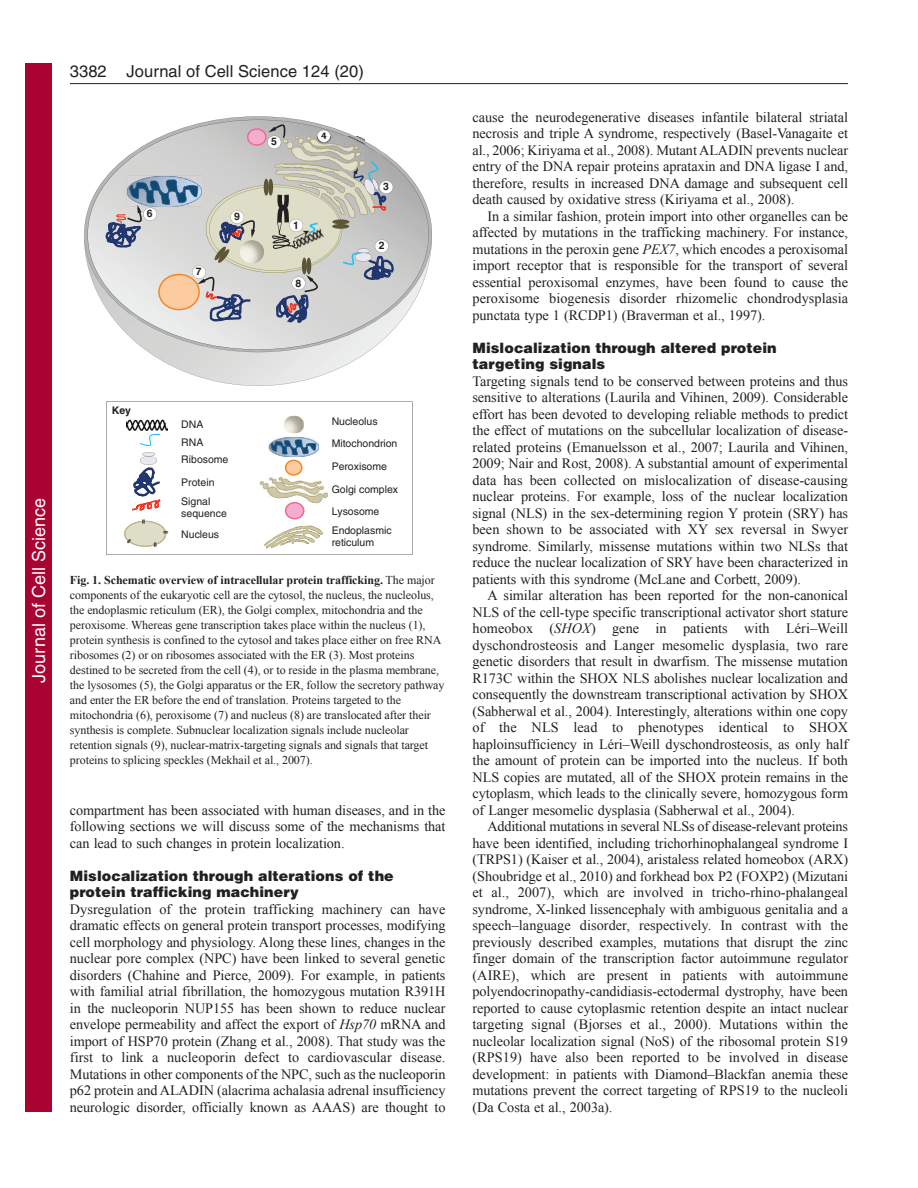
<style>
.page{position:relative;width:918px;height:1188px;background:#fff}
.page>*{position:absolute;margin:0;border:0;box-sizing:border-box;transform-origin:0 0}
.t1{font:18px "Helvetica";color:#fff}
.t2{font:16.5px "Helvetica";letter-spacing:.005em;color:#231f20}
.t3{font:14.25px/16.5px "Times New Roman";letter-spacing:-.005em;color:#231f20;text-align:justify}
.t4{font:900 14.25px/16.5px "Helvetica";letter-spacing:.005em;color:#231f20}
.t5{font:12px/15px "Times New Roman";letter-spacing:-.005em;color:#231f20}
.t6{font:10.5px/12px "Helvetica";color:#231f20}
.t7{font:700 10.5px "Helvetica";color:#231f20}
.s1{font-weight:700}
.s2{font-style:italic}
</style>
<div class="page">
<hr style="left:70px;top:83px;width:778px;height:1px;background:#231f20">
<svg style="left:148px;top:352px;width:220px;height:34px"></svg>
<svg style="left:84px;top:116px;width:348px;height:236px"></svg>
<svg style="left:88px;top:120px;width:341px;height:230px"></svg>
<svg style="left:247px;top:124px;width:38px;height:25px"></svg>
<svg style="left:317px;top:130px;width:14px;height:7px"></svg>
<svg style="left:106px;top:402px;width:306px;height:153px"></svg>
<svg style="left:106px;top:161px;width:288px;height:162px;background:#c5c6c3"></svg>
<img style="left:283px;top:137px;width:82px;height:34px">
<div style="left:26px;top:64px;width:26px;height:1048px;background:#a90332"></div>
<p class="t2" style="left:70px;top:65px;width:295px">3382 Journal of Cell Science 124 (20)</p>
<p class="t7" style="left:147px;top:210px;width:7px">6</p>
<p class="t7" style="left:196px;top:268px;width:7px">7</p>
<p class="t7" style="left:234px;top:213px;width:7px">9</p>
<p class="t7" style="left:271px;top:138px;width:7px">5</p>
<p class="t7" style="left:321px;top:132px;width:7px">4</p>
<p class="t7" style="left:293px;top:221px;width:7px">1</p>
<p class="t7" style="left:295px;top:279px;width:7px">8</p>
<p class="t7" style="left:383px;top:183px;width:7px">3</p>
<p class="t7" style="left:379px;top:242px;width:7px">2</p>
<p class="t1" style="left:28px;top:683px;width:186px;rotate:-90deg">Journal of Cell Science</p>
<p class="t7" style="left:112px;top:406px;width:20px">Key</p>
<p class="t6" style="left:181px;top:419px;width:24px">DNA</p>
<p class="t6" style="left:181px;top:435px;width:49px;line-height:16.8px">RNA<br>Ribosome</p>
<p class="t6" style="left:181px;top:478px;width:35px">Protein</p>
<p class="t6" style="left:181px;top:497px;width:47px">Signal sequence</p>
<p class="t6" style="left:181px;top:530px;width:39px">Nucleus</p>
<p class="t6" style="left:332px;top:417px;width:47px">Nucleolus</p>
<p class="t6" style="left:332px;top:462px;width:57px">Peroxisome</p>
<p class="t6" style="left:332px;top:438px;width:67px">Mitochondrion</p>
<p class="t6" style="left:332px;top:479px;width:68px;line-height:22px">Golgi complex<br>Lysosome</p>
<p class="t6" style="left:332px;top:526px;width:61px">Endoplasmic reticulum</p>
<p class="t5" style="left:70px;top:573px;width:376px"><span class="s1">Fig. 1. Schematic overview of intracellular protein trafficking.</span> The major components of the eukaryotic cell are the cytosol, the nucleus, the nucleolus, the endoplasmic reticulum (ER), the Golgi complex, mitochondria and the peroxisome. Whereas gene transcription takes place within the nucleus (1), protein synthesis is confined to the cytosol and takes place either on free RNA ribosomes (2) or on ribosomes associated with the ER (3). Most proteins destined to be secreted from the cell (4), or to reside in the plasma membrane, the lysosomes (5), the Golgi apparatus or the ER, follow the secretory pathway and enter the ER before the end of translation. Proteins targeted to the mitochondria (6), peroxisome (7) and nucleus (8) are translocated after their synthesis is complete. Subnuclear localization signals include nucleolar retention signals (9), nuclear-matrix-targeting signals and signals that target proteins to splicing speckles (Mekhail et al., 2007).</p>
<p class="t3" style="left:70px;top:801px;width:377px">compartment has been associated with human diseases, and in the following sections we will discuss some of the mechanisms that can lead to such changes in protein localization.</p>
<p class="t4" style="left:70px;top:868px;width:325px">Mislocalization through alterations of the protein trafficking machinery</p>
<p class="t3" style="left:70px;top:900px;width:377px">Dysregulation of the protein trafficking machinery can have dramatic effects on general protein transport processes, modifying cell morphology and physiology. Along these lines, changes in the nuclear pore complex (NPC) have been linked to several genetic disorders (Chahine and Pierce, 2009). For example, in patients with familial atrial fibrillation, the homozygous mutation R391H in the nucleoporin NUP155 has been shown to reduce nuclear envelope permeability and affect the export of <span class="s2">Hsp70</span> mRNA and import of HSP70 protein (Zhang et al., 2008). That study was the first to link a nucleoporin defect to cardiovascular disease.<br>Mutations in other components of the NPC, such as the nucleoporin p62 protein and ALADIN (alacrima achalasia adrenal insufficiency neurologic disorder, officially known as AAAS) are thought to</p>
<p class="t3" style="left:473px;top:108px;width:377px">cause the neurodegenerative diseases infantile bilateral striatal necrosis and triple A syndrome, respectively (Basel-Vanagaite et al., 2006; Kiriyama et al., 2008). Mutant ALADIN prevents nuclear entry of the DNA repair proteins aprataxin and DNA ligase I and, therefore, results in increased DNA damage and subsequent cell death caused by oxidative stress (Kiriyama et al., 2008).</p>
<p class="t3" style="left:473px;top:207px;width:377px;text-indent:15px">In a similar fashion, protein import into other organelles can be affected by mutations in the trafficking machinery. For instance, mutations in the peroxin gene <span class="s2">PEX7</span>, which encodes a peroxisomal import receptor that is responsible for the transport of several essential peroxisomal enzymes, have been found to cause the peroxisome biogenesis disorder rhizomelic chondrodysplasia punctata type 1 (RCDP1) (Braverman et al., 1997).</p>
<p class="t4" style="left:473px;top:340px;width:306px">Mislocalization through altered protein targeting signals</p>
<p class="t3" style="left:473px;top:372px;width:377px">Targeting signals tend to be conserved between proteins and thus sensitive to alterations (Laurila and Vihinen, 2009). Considerable effort has been devoted to developing reliable methods to predict the effect of mutations on the subcellular localization of disease&shy;related proteins (Emanuelsson et al., 2007; Laurila and Vihinen, 2009; Nair and Rost, 2008). A substantial amount of experimental data has been collected on mislocalization of disease-causing nuclear proteins. For example, loss of the nuclear localization signal (NLS) in the sex-determining region Y protein (SRY) has been shown to be associated with XY sex reversal in Swyer syndrome. Similarly, missense mutations within two NLSs that reduce the nuclear localization of SRY have been characterized in patients with this syndrome (McLane and Corbett, 2009).</p>
<p class="t3" style="left:473px;top:587px;width:377px;text-indent:15px">A similar alteration has been reported for the non-canonical NLS of the cell-type specific transcriptional activator short stature homeobox (<span class="s2">SHOX</span>) gene in patients with Léri–Weill dyschondrosteosis and Langer mesomelic dysplasia, two rare genetic disorders that result in dwarfism. The missense mutation R173C within the SHOX NLS abolishes nuclear localization and consequently the downstream transcriptional activation by SHOX (Sabherwal et al., 2004). Interestingly, alterations within one copy of the NLS lead to phenotypes identical to SHOX haploinsufficiency in Léri–Weill dyschondrosteosis, as only half the amount of protein can be imported into the nucleus. If both NLS copies are mutated, all of the SHOX protein remains in the cytoplasm, which leads to the clinically severe, homozygous form of Langer mesomelic dysplasia (Sabherwal et al., 2004).</p>
<p class="t3" style="left:473px;top:818px;width:377px;text-indent:15px">Additional mutations in several NLSs of disease-relevant proteins have been identified, including trichorhinophalangeal syndrome I (TRPS1) (Kaiser et al., 2004), aristaless related homeobox (ARX) (Shoubridge et al., 2010) and forkhead box P2 (FOXP2) (Mizutani et al., 2007), which are involved in tricho-rhino-phalangeal syndrome, X-linked lissencephaly with ambiguous genitalia and a speech–language disorder, respectively. In contrast with the previously described examples, mutations that disrupt the zinc finger domain of the transcription factor autoimmune regulator (AIRE), which are present in patients with autoimmune polyendocrinopathy-candidiasis-ectodermal dystrophy, have been reported to cause cytoplasmic retention despite an intact nuclear targeting signal (Bjorses et al., 2000). Mutations within the nucleolar localization signal (NoS) of the ribosomal protein S19 (RPS19) have also been reported to be involved in disease development: in patients with Diamond–Blackfan anemia these mutations prevent the correct targeting of RPS19 to the nucleoli (Da Costa et al., 2003a).</p>
</div>
